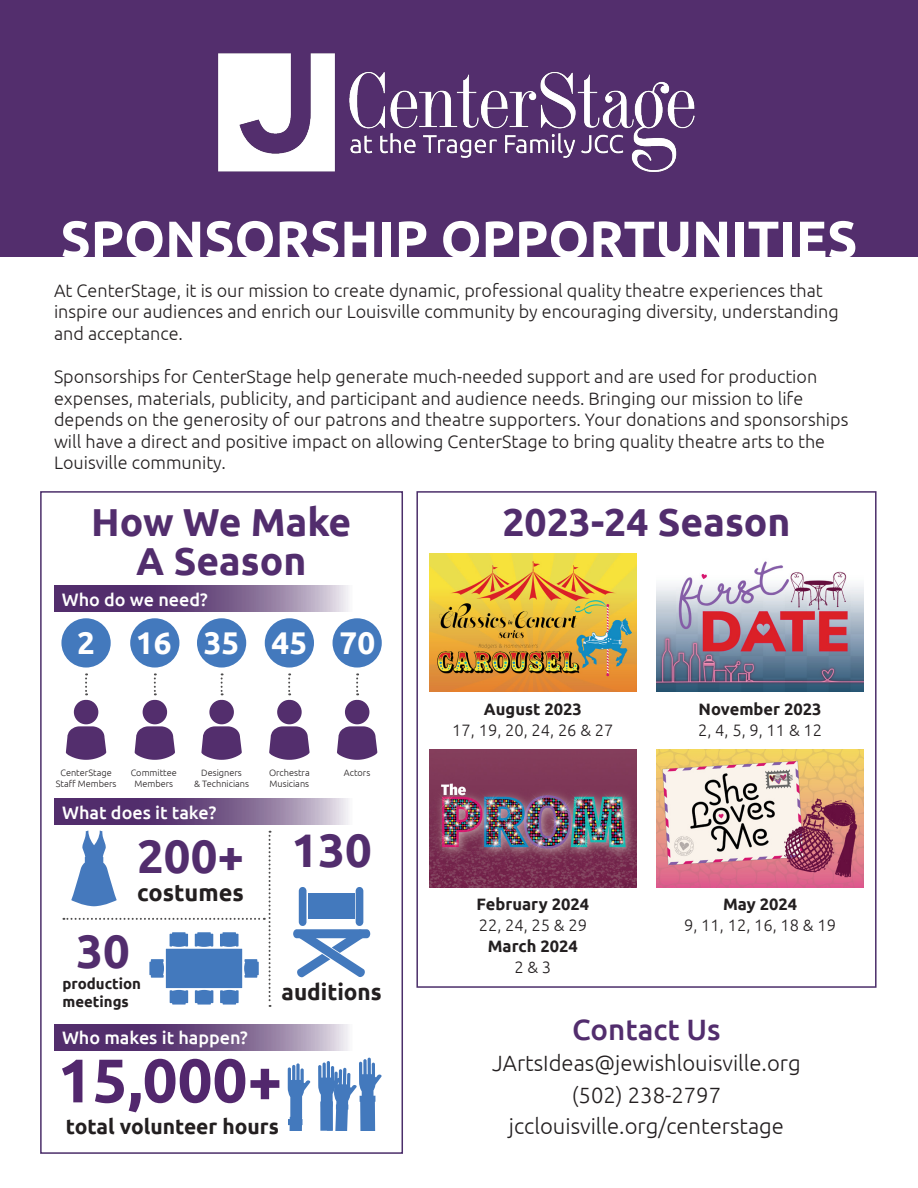
<style>
.page{position:relative;width:918px;height:1188px;background:#fff}
.page>*{position:absolute;margin:0;border:0;box-sizing:border-box;transform-origin:0 0}
.t1{font:700 61.5px "Ubuntu";color:#52276d}
.t2{font:700 51.9px "Ubuntu";color:#fff}
.t3{font:700 47.1px "Ubuntu";color:#522d6d}
.t4{font:700 39px/39px "Ubuntu";color:#522d6d;text-align:center}
.t5{font:700 31.35px "Ubuntu";color:#fff}
.t6{font:500 29.4px "Ubuntu";color:#522d6d}
.t7{font:700 23.55px "Ubuntu";color:#231f20}
.t8{font:700 22.5px "Ubuntu";color:#231f20}
.t9{font:300 22.05px "Ubuntu";color:#231f20}
.t10{font:700 21px "Ubuntu";color:#231f20}
.t11{font:300 18px/21.6px "Ubuntu";color:#231f20}
.t12{font:500 18px "Ubuntu";color:#fff}
.t13{font:300 16.5px "Ubuntu";color:#231f20}
.t14{font:700 16.5px "Ubuntu";color:#231f20}
.t15{font:700 15px "Ubuntu";color:#231f20}
.t16{font:300 9.15px "Ubuntu";color:#231f20}
</style>
<div class="page">
<div style="left:0;top:0;width:918px;height:257px;background:#532e6d"></div>
<img style="left:218px;top:53px;width:477px;height:119px">
<svg style="left:55px;top:1024px;width:294px;height:26px;background:#7a5e8d"></svg>
<svg style="left:55px;top:799px;width:294px;height:26px;background:#7a5e8d"></svg>
<svg style="left:55px;top:586px;width:294px;height:26px;background:#7a5e8d"></svg>
<div style="left:61px;top:618px;width:50px;height:50px;background:#4379bd;border-radius:50%"></div>
<svg style="left:66px;top:673px;width:40px;height:87px"></svg>
<div style="left:130px;top:618px;width:49px;height:50px;background:#4379bd;border-radius:50%"></div>
<svg style="left:135px;top:673px;width:40px;height:87px"></svg>
<div style="left:197px;top:618px;width:49px;height:50px;background:#4379bd;border-radius:50%"></div>
<svg style="left:201px;top:673px;width:41px;height:87px"></svg>
<div style="left:265px;top:618px;width:49px;height:50px;background:#4379bd;border-radius:50%"></div>
<svg style="left:269px;top:673px;width:41px;height:87px"></svg>
<div style="left:333px;top:618px;width:49px;height:50px;background:#4379bd;border-radius:50%"></div>
<svg style="left:337px;top:673px;width:40px;height:87px"></svg>
<div style="left:289px;top:1117px;width:13px;height:26px;background:#4379bd"></div>
<div style="left:288px;top:1119px;width:14px;height:6px;background:#4379bd"></div>
<svg style="left:288px;top:1063px;width:22px;height:55px"></svg>
<svg style="left:318px;top:1058px;width:64px;height:73px"></svg>
<div style="left:360px;top:1098px;width:15px;height:47px;background:#4379bd"></div>
<div style="left:360px;top:1096px;width:15px;height:6px;background:#4379bd"></div>
<div style="left:279px;top:1131px;width:109px;height:20px;background:#fff"></div>
<svg style="left:293px;top:929px;width:77px;height:49px"></svg>
<div style="left:299px;top:887px;width:7px;height:39px;background:#4379bd;border-radius:4px"></div>
<div style="left:356px;top:887px;width:7px;height:39px;background:#4379bd;border-radius:4px"></div>
<div style="left:308px;top:893px;width:46px;height:25px;background:#4379bd"></div>
<svg style="left:63px;top:831px;width:208px;height:176px"></svg>
<img style="left:429px;top:554px;width:208px;height:138px">
<img style="left:656px;top:561px;width:208px;height:131px">
<img style="left:429px;top:750px;width:208px;height:138px">
<img style="left:656px;top:750px;width:208px;height:138px">
<div style="left:40px;top:491px;width:363px;height:663px;border:2px solid #4b2e6a"></div>
<div style="left:416px;top:491px;width:461px;height:497px;border:2px solid #4b2e6a"></div>
<p class="t2" style="left:61px;top:208px;width:798px">SPONSORSHIP OPPORTUNITIES</p>
<p class="t11" style="left:54px;top:279px;width:786px">At CenterStage, it is our mission to create dynamic, professional quality theatre experiences that inspire our audiences and enrich our Louisville community by encouraging diversity, understanding and acceptance.</p>
<p class="t11" style="left:54px;top:365px;width:796px">Sponsorships for CenterStage help generate much-needed support and are used for production expenses, materials, publicity, and participant and audience needs. Bringing our mission to life depends on the generosity of our patrons and theatre supporters. Your donations and sponsorships will have a direct and positive impact on allowing CenterStage to bring quality theatre arts to the Louisville community.</p>
<p class="t4" style="left:91px;top:502px;width:262px">How We Make<br>A Season</p>
<p class="t12" style="left:62px;top:588px;width:147px">Who do we need?</p>
<p class="t4" style="left:502px;top:502px;width:290px">2023-24 Season</p>
<p class="t5" style="left:77px;top:624px;width:19px">2</p>
<p class="t5" style="left:136px;top:624px;width:37px">16</p>
<p class="t5" style="left:204px;top:624px;width:37px">35</p>
<p class="t5" style="left:272px;top:624px;width:37px">45</p>
<p class="t5" style="left:340px;top:624px;width:37px">70</p>
<p class="t16" style="left:60px;top:767px;width:53px">CenterStage</p>
<p class="t16" style="left:56px;top:778px;width:62px">Staff Members</p>
<p class="t16" style="left:131px;top:767px;width:48px">Committee</p>
<p class="t16" style="left:134px;top:778px;width:40px">Members</p>
<p class="t16" style="left:201px;top:767px;width:42px">Designers</p>
<p class="t16" style="left:194px;top:778px;width:56px">&amp; Technicians</p>
<p class="t12" style="left:62px;top:801px;width:156px">What does it take?</p>
<p class="t3" style="left:137px;top:827px;width:108px">200+</p>
<p class="t7" style="left:137px;top:878px;width:108px">costumes</p>
<p class="t3" style="left:76px;top:923px;width:55px">30</p>
<p class="t15" style="left:62px;top:975px;width:80px">production</p>
<p class="t15" style="left:62px;top:993px;width:68px">meetings</p>
<p class="t12" style="left:62px;top:1026px;width:187px">Who makes it happen?</p>
<p class="t16" style="left:269px;top:767px;width:42px">Orchestra</p>
<p class="t16" style="left:270px;top:778px;width:41px">Musicians</p>
<p class="t16" style="left:344px;top:767px;width:28px">Actors</p>
<p class="t3" style="left:292px;top:822px;width:82px">130</p>
<p class="t8" style="left:282px;top:978px;width:102px">auditions</p>
<p class="t1" style="left:58px;top:1043px;width:226px">15,000+</p>
<p class="t10" style="left:66px;top:1114px;width:215px">total volunteer hours</p>
<p class="t14" style="left:484px;top:699px;width:99px">August 2023</p>
<p class="t13" style="left:452px;top:720px;width:163px">17, 19, 20, 24, 26 &amp; 27</p>
<p class="t14" style="left:477px;top:894px;width:114px">February 2024</p>
<p class="t13" style="left:479px;top:915px;width:110px">22, 24, 25 &amp; 29</p>
<p class="t14" style="left:488px;top:936px;width:92px">March 2024</p>
<p class="t13" style="left:514px;top:957px;width:38px">2 &amp; 3</p>
<p class="t14" style="left:699px;top:699px;width:124px">November 2023</p>
<p class="t13" style="left:698px;top:720px;width:125px">2, 4, 5, 9, 11 &amp; 12</p>
<p class="t14" style="left:723px;top:894px;width:76px">May 2024</p>
<p class="t13" style="left:684px;top:915px;width:153px">9, 11, 12, 16, 18 &amp; 19</p>
<p class="t6" style="left:572px;top:1011px;width:150px">Contact Us</p>
<p class="t9" style="left:492px;top:1050px;width:310px">JArtsIdeas@jewishlouisville.org</p>
<p class="t9" style="left:572px;top:1082px;width:151px">(502) 238-2797</p>
<p class="t9" style="left:509px;top:1113px;width:277px">jcclouisville.org/centerstage</p>
</div>
